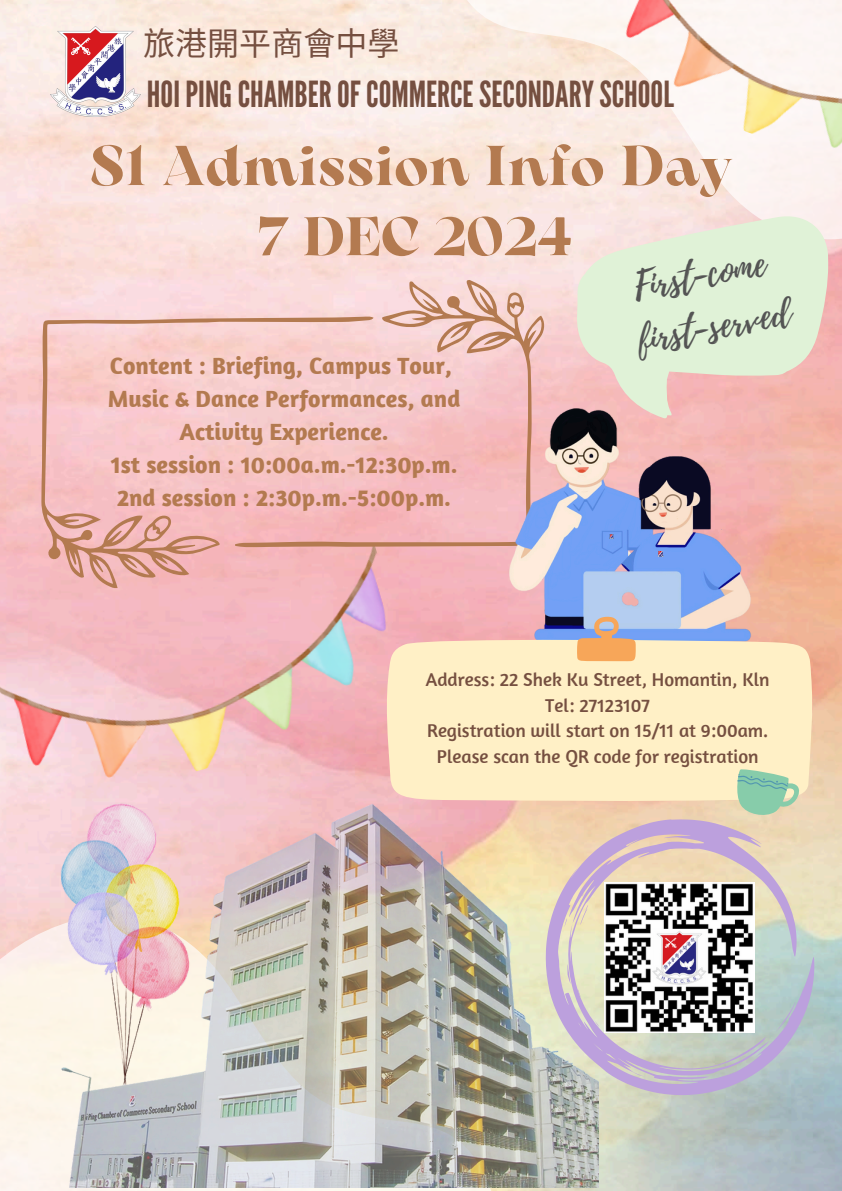
<style>
.page{position:relative;width:842px;height:1191px;background:#fff}
.page>*{position:absolute;margin:0;border:0;box-sizing:border-box;transform-origin:0 0}
.t1{font:700 56px "Arsenica";letter-spacing:.02em;color:#b37a50}
.t2{font:700 54px "Arsenica";color:#b37a50}
.t3{font:38px/52.6px "Playlist Script";color:#545454}
.t4{font:36px "League Gothic";color:#754f40}
.t5{font:32px "Noto Sans CJ Ksc";color:#754f40}
.t6{font:700 24px/33px "Amaranth";color:#b37a50;text-align:center}
.t7{font:19px "Amaranth";color:#754f40}
</style>
<div class="page">
<img style="left:0;top:0;width:842px;height:1191px">
<svg style="left:0;top:915px;width:496px;height:276px;background:#fcf1e7"></svg>
<svg style="left:443px;top:0;width:399px;height:240px;background:#fae9e0"></svg>
<img style="left:50px;top:27px;width:90px;height:90px">
<svg style="left:570px;top:211px;width:266px;height:213px;background:#e7e4d1"></svg>
<svg style="left:598px;top:819px;width:216px;height:276px;background:#cdc6c6"></svg>
<svg style="left:775px;top:1002px;width:20px;height:30px"></svg>
<svg style="left:632px;top:1072px;width:23px;height:6px"></svg>
<img style="left:59px;top:803px;width:539px;height:385px">
<img style="left:0;top:545px;width:421px;height:273px">
<img style="left:598px;top:0;width:244px;height:207px">
<img style="left:59px;top:799px;width:137px;height:285px">
<svg style="left:41px;top:316px;width:332px;height:272px;background:#f0bdbb"></svg>
<svg style="left:235px;top:280px;width:310px;height:267px;background:#f2c3c2"></svg>
<img style="left:605px;top:883px;width:150px;height:150px">
<img style="left:500px;top:396px;width:263px;height:241px">
<svg style="left:657px;top:551px;width:7px;height:6px"></svg>
<div style="left:384px;top:637px;width:430px;height:166px;background:#fff0c6"></div>
<svg style="left:734px;top:768px;width:66px;height:50px;background:#afd2b1"></svg>
<svg style="left:576px;top:616px;width:60px;height:46px;background:#cda991"></svg>
<svg style="left:609px;top:534px;width:4px;height:5px"></svg>
<p class="t5" style="left:143px;top:18px;width:257px">旅港開平商會中學</p>
<p class="t4" style="left:147px;top:74px;width:528px">HOIPINGCHAMBEROFCOMMERCESECONDARYSCHOOL</p>
<h3 class="t1" style="left:88px;top:144px;width:645px">S1 Admission Info Day</h3>
<p class="t2" style="left:258px;top:216px;width:315px">7 DEC 2024</p>
<h2 class="t6" style="left:108px;top:348px;width:354px">Content : Briefing, Campus Tour,<br>Music &amp; Dance Performances, and<br>Activity Experience.<br>1st session : 10:00a.m.-12:30p.m.<br>2nd session : 2:30p.m.-5:00p.m.</h2>
<p class="t3" style="left:623px;top:264px;width:157px;rotate:-11deg">First-come first-served</p>
<p class="t7" style="left:426px;top:668px;width:345px">Address: 22 Shek Ku Street, Homantin, Kln</p>
<h6 class="t7" style="left:545px;top:693px;width:107px">Tel: 27123107</h6>
<p class="t7" style="left:427px;top:719px;width:343px">Registration will start on 15/11 at 9:00am.</p>
<p class="t7" style="left:437px;top:744px;width:323px">Please scan the QR code for registration</p>
</div>
